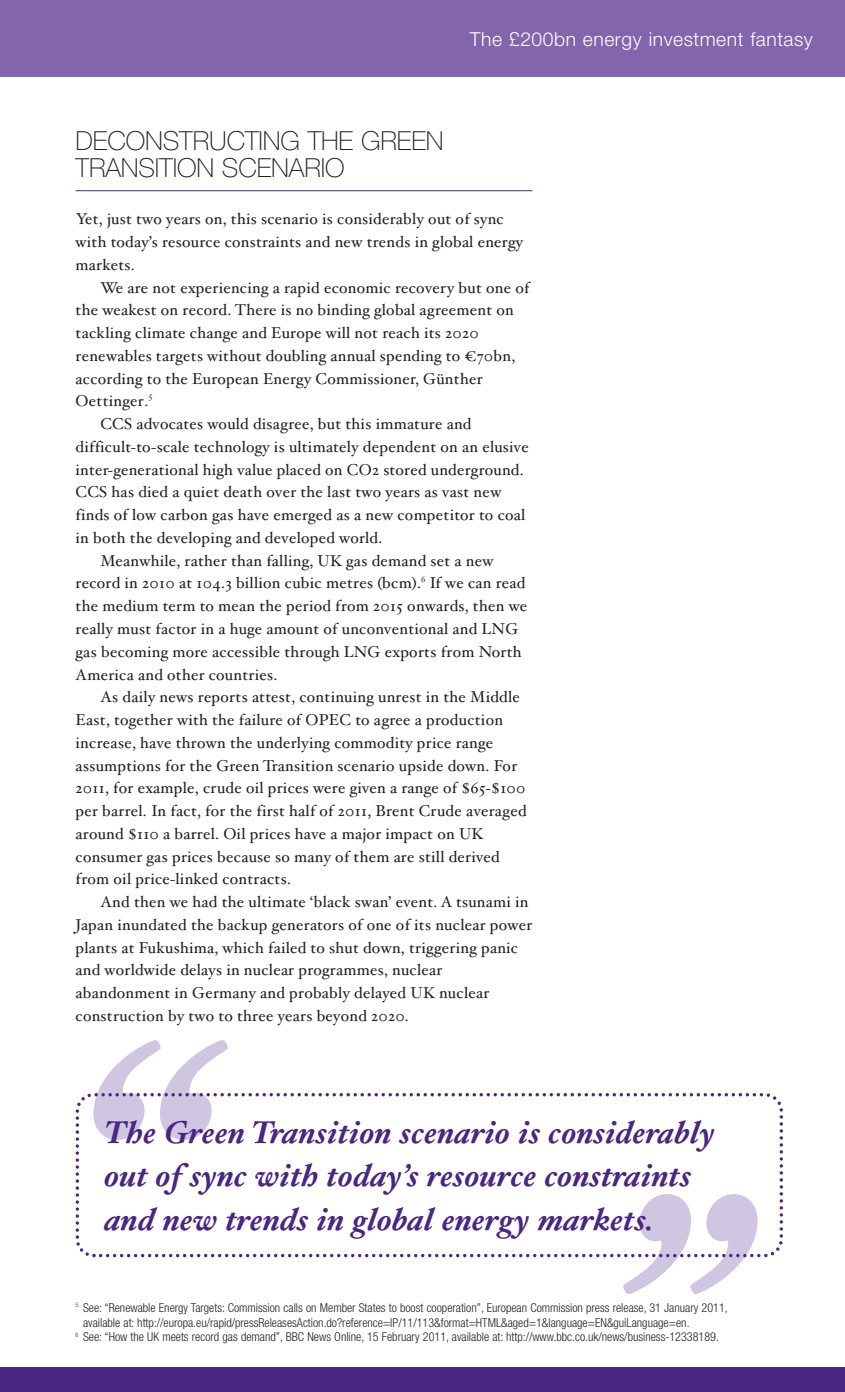
<style>
.page{position:relative;width:845px;height:1392px;background:#fff}
.page>*{position:absolute;margin:0;border:0;box-sizing:border-box;transform-origin:0 0}
.t1{font:italic 700 31.5px/43.8px "Hoefler Txt";letter-spacing:.005em;color:#492683}
.t2{font:100 26.25px/26.2px "Helvetica Neue";letter-spacing:-.005em;color:#231f20}
.t3{font:300 19.25px "Helvetica Neue";letter-spacing:.03em;color:#fff}
.t4{font:15.75px/22.8px "Hoefler Txt";letter-spacing:.02em;color:#231f20}
.t5{font:300 condensed 12.25px "Helvetica Neue";color:#231f20}
</style>
<div class="page">
<hr style="left:0;top:0;width:1px;height:77px;background:#8265ac">
<div style="left:1px;top:0;width:843px;height:77px;background:#8265ac"></div>
<hr style="left:76px;top:190px;width:456px;height:1px;background:#492683">
<div style="left:0;top:1367px;width:844px;height:24px;background:#492683"></div>
<svg style="left:98px;top:1040px;width:130px;height:51px"></svg>
<svg style="left:623px;top:1258px;width:121px;height:36px"></svg>
<svg style="left:75px;top:1091px;width:708px;height:167px"></svg>
<svg style="left:92px;top:1253px;width:4px;height:4px"></svg>
<p class="t3" style="left:469px;top:32px;width:344px">The £200bn energy investment fantasy</p>
<h2 class="t2" style="left:76px;top:130px;width:369px">DECONSTRUCTING THE GREEN<br>TRANSITION SCENARIO</h2>
<p class="t4" style="left:76px;top:209px;width:448px">Yet, just two years on, this scenario is considerably out of sync with today’s resource constraints and new trends in global energy markets.</p>
<p class="t4" style="left:100px;top:277px;width:430px">We are not experiencing a rapid economic recovery but one of</p>
<p class="t4" style="left:76px;top:300px;width:439px">the weakest on record. There is no binding global agreement on</p>
<p class="t4" style="left:76px;top:323px;width:404px">tackling climate change and Europe will not reach its 2020</p>
<p class="t4" style="left:76px;top:346px;width:441px">renewables targets without doubling annual spending to €70bn,</p>
<p class="t4" style="left:76px;top:368px;width:408px">according to the European Energy Commissioner, Günther</p>
<p class="t4" style="left:76px;top:391px;width:78px">Oettinger.<sup>5</sup></p>
<p class="t4" style="left:100px;top:414px;width:372px">CCS advocates would disagree, but this immature and</p>
<p class="t4" style="left:76px;top:437px;width:454px">difficult-to-scale technology is ultimately dependent on an elusive</p>
<p class="t4" style="left:76px;top:459px;width:449px">inter-generational high value placed on CO2 stored underground.</p>
<p class="t4" style="left:76px;top:482px;width:427px">CCS has died a quiet death over the last two years as vast new</p>
<p class="t4" style="left:76px;top:505px;width:451px">finds of low carbon gas have emerged as a new competitor to coal</p>
<p class="t4" style="left:76px;top:528px;width:308px">in both the developing and developed world.</p>
<p class="t4" style="left:100px;top:550px;width:394px">Meanwhile, rather than falling, UK gas demand set a new</p>
<p class="t4" style="left:76px;top:573px;width:451px">record in 2010 at 104.3 billion cubic metres (bcm).<sup>6</sup> If we can read</p>
<p class="t4" style="left:76px;top:596px;width:453px">the medium term to mean the period from 2015 onwards, then we</p>
<p class="t4" style="left:76px;top:619px;width:444px">really must factor in a huge amount of unconventional and LNG</p>
<p class="t4" style="left:76px;top:641px;width:447px">gas becoming more accessible through LNG exports from North</p>
<p class="t4" style="left:76px;top:664px;width:203px">America and other countries.</p>
<p class="t4" style="left:100px;top:687px;width:421px">As daily news reports attest, continuing unrest in the Middle</p>
<p class="t4" style="left:76px;top:710px;width:429px">East, together with the failure of OPEC to agree a production</p>
<p class="t4" style="left:76px;top:732px;width:419px">increase, have thrown the underlying commodity price range</p>
<p class="t4" style="left:76px;top:755px;width:443px">assumptions for the Green Transition scenario upside down. For</p>
<p class="t4" style="left:76px;top:778px;width:451px">2011, for example, crude oil prices were given a range of $65-$100</p>
<p class="t4" style="left:76px;top:801px;width:452px">per barrel. In fact, for the first half of 2011, Brent Crude averaged</p>
<p class="t4" style="left:76px;top:823px;width:410px">around $110 a barrel. Oil prices have a major impact on UK</p>
<p class="t4" style="left:76px;top:846px;width:425px">consumer gas prices because so many of them are still derived</p>
<p class="t4" style="left:76px;top:869px;width:217px">from oil price-linked contracts.</p>
<p class="t4" style="left:100px;top:892px;width:429px">And then we had the ultimate ‘black swan’ event. A tsunami in</p>
<p class="t4" style="left:76px;top:914px;width:458px">Japan inundated the backup generators of one of its nuclear power</p>
<p class="t4" style="left:76px;top:937px;width:444px">plants at Fukushima, which failed to shut down, triggering panic</p>
<p class="t4" style="left:76px;top:960px;width:368px">and worldwide delays in nuclear programmes, nuclear</p>
<p class="t4" style="left:76px;top:983px;width:415px">abandonment in Germany and probably delayed UK nuclear</p>
<p class="t4" style="left:76px;top:1005px;width:334px">construction by two to three years beyond 2020.</p>
<h1 class="t1" style="left:105px;top:1113px;width:612px">The Green Transition scenario is considerably out of sync with today’s resource constraints and new trends in global energy markets.</h1>
<p class="t5" style="left:76px;top:1302px;width:653px"><sup>5</sup> See: “Renewable Energy Targets: Commission calls on Member States to boost cooperation”, European Commission press release, 31 January 2011,</p>
<p class="t5" style="left:83px;top:1317px;width:607px">available at: http://europa.eu/rapid/pressReleasesAction.do?reference=IP/11/113&amp;format=HTML&amp;aged=1&amp;language=EN&amp;guiLanguage=en.</p>
<p class="t5" style="left:76px;top:1332px;width:644px"><sup>6</sup> See: “How the UK meets record gas demand”, BBC News Online, 15 February 2011, available at: http://www.bbc.co.uk/news/business-12338189.</p>
</div>
